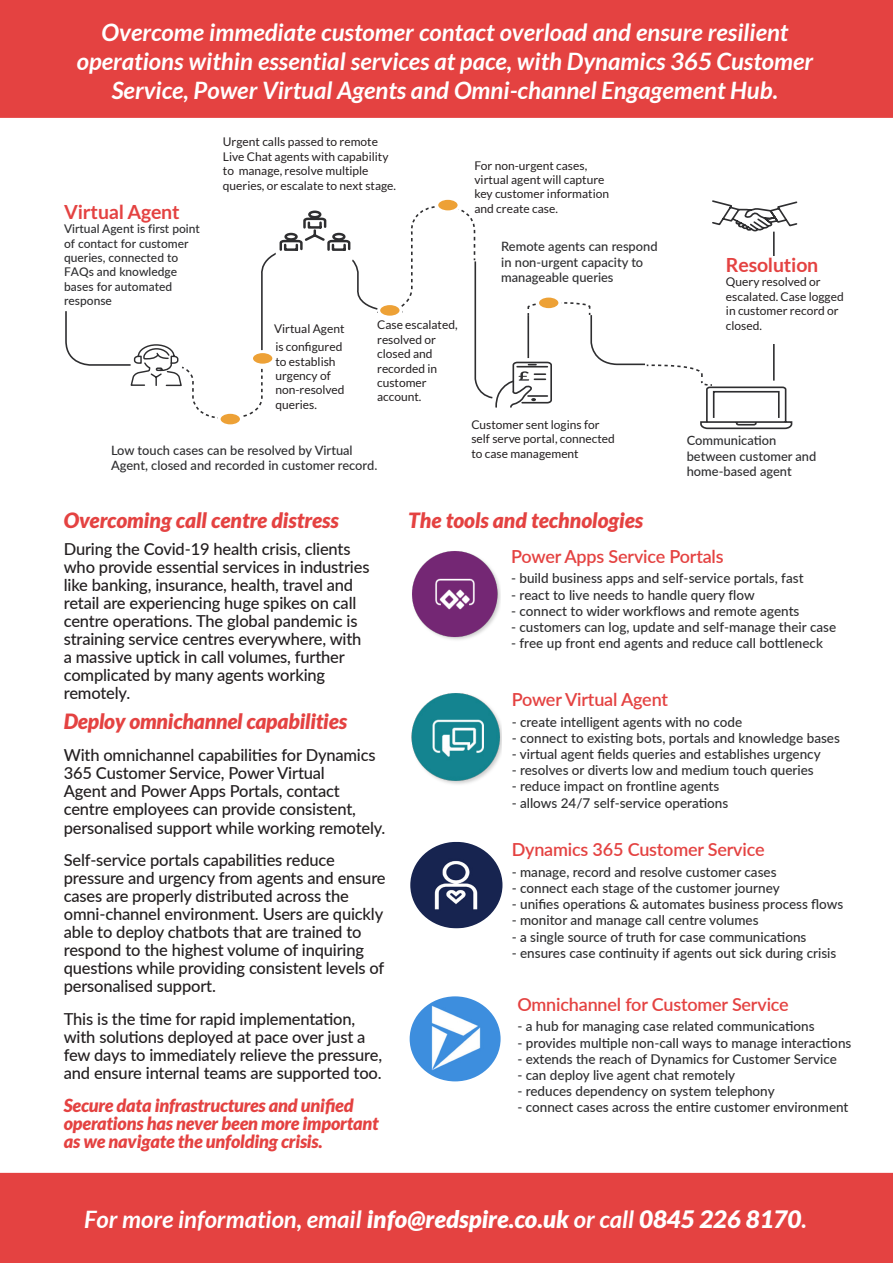
<style>
.page{position:relative;width:893px;height:1263px;background:#fff}
.page>*{position:absolute;margin:0;border:0;box-sizing:border-box;transform-origin:0 0}
.t1{font:italic 700 24px/28.8px "Lato";color:#fff;text-align:center}
.t2{font:italic 900 21px "Lato";color:#e44241}
.BODY_COPY{font:700 19.5px "Lato";letter-spacing:-.01em;color:#e44241}
.t3{font:italic 900 18px/18px "Lato";letter-spacing:-.01em;color:#e44241}
.BODY_COPY-2{font:600 18px "Lato";letter-spacing:-.01em;color:#e44241}
.t4{font:500 16.5px/18px "Lato";letter-spacing:-.01em;color:#231f20}
.BODY_COPY-3{font:500 13.5px "Lato";color:#2e2e30}
.BODY_COPY-4{font:500 12.9px/15.5px "Lato";color:#2e2e30}
.t5{font:12px/14.4px "Lato";color:#231f20}
.BODY_COPY-5{font:500 12px/14.4px "Lato";color:#2e2e30}
.s1{font-style:inherit}
.s2{font-weight:900}
</style>
<div class="page">
<img style="left:412px;top:551px;width:89px;height:89px">
<img style="left:410px;top:842px;width:92px;height:86px">
<img style="left:410px;top:996px;width:91px;height:85px">
<img style="left:411px;top:693px;width:90px;height:91px">
<div style="left:0;top:0;width:893px;height:118px;background:#e44241"></div>
<div style="left:0;top:1173px;width:893px;height:90px;background:#e44241"></div>
<svg style="left:65px;top:200px;width:733px;height:230px"></svg>
<div style="left:223px;top:143px;width:184px;height:62px;background:#fff"></div>
<div style="left:377px;top:320px;width:85px;height:100px;background:#fff"></div>
<div style="left:437px;top:198px;width:22px;height:14px;background:#eda136;border-radius:50%"></div>
<div style="left:435px;top:197px;width:26px;height:16px;border:3px solid #fff;border-radius:50%"></div>
<div style="left:474px;top:160px;width:138px;height:62px;background:#fff"></div>
<div style="left:471px;top:419px;width:158px;height:54px;background:#fff"></div>
<div style="left:537px;top:296px;width:23px;height:14px;background:#eda136;border-radius:50%"></div>
<div style="left:536px;top:295px;width:25px;height:16px;border:3px solid #fff;border-radius:50%"></div>
<div style="left:726px;top:256px;width:130px;height:88px;background:#fff"></div>
<p class="t1" style="left:77px;top:19px;width:738px">Overcome immediate <span class="s1">customer contact overload and ensure resilient </span>operations <span class="s1">within</span> essential services <span class="s1">at pace,</span> with Dynamics 365 Customer<br>Service, Power Virtual Agents and Omni-channel Engagement Hub.</p>
<p class="BODY_COPY" style="left:64px;top:200px;width:117px">Virtual Agent</p>
<p class="BODY_COPY-5" style="left:64px;top:221px;width:137px">Virtual Agent is first point of contact for customer queries, connected to<br>FAQs and knowledge bases for automated response</p>
<p class="t5" style="left:223px;top:135px;width:175px">Urgent calls passed to remote<br>Live Chat agents with capability to manage, resolve multiple queries, or escalate to next stage.</p>
<p class="t5" style="left:274px;top:319px;width:72px;line-height:18.3px">Virtual Agent is configured</p>
<p class="t5" style="left:275px;top:354px;width:62px">to establish urgency of</p>
<p class="t5" style="left:275px;top:383px;width:71px">non-resolved queries.</p>
<p class="t5" style="left:377px;top:318px;width:82px">Case escalated, resolved or closed and recorded in customer account.</p>
<p class="BODY_COPY-4" style="left:111px;top:442px;width:268px">Low touch cases can be resolved by Virtual<br>Agent, closed and recorded in customer record.</p>
<p class="t5" style="left:474px;top:158px;width:136px">For non-urgent cases, virtual agent will capture key customer information and create case.</p>
<p class="BODY_COPY-4" style="left:501px;top:238px;width:158px">Remote agents can respond in non-urgent capacity to manageable queries</p>
<p class="t5" style="left:471px;top:417px;width:145px">Customer sent logins for self serve portal, connected to case management</p>
<p class="BODY_COPY" style="left:726px;top:254px;width:94px">Resolution</p>
<p class="t5" style="left:726px;top:275px;width:119px">Query resolved or escalated. Case logged in customer record or closed.</p>
<p class="BODY_COPY-4" style="left:687px;top:432px;width:131px">Communication between customer and home-based agent</p>
<p class="t2" style="left:64px;top:508px;width:276px">Overcoming call centre distress</p>
<p class="t4" style="left:64px;top:539px;width:288px">During the Covid-19 health crisis, clients</p>
<p class="t4" style="left:64px;top:557px;width:307px">who provide essential services in industries like banking, insurance, health, travel and retail are experiencing huge spikes on call centre operations. The global pandemic is straining service centres everywhere, with a massive uptick in call volumes, further complicated by many agents working remotely.</p>
<p class="t2" style="left:64px;top:709px;width:285px">Deploy omnichannel capabilities</p>
<p class="t4" style="left:64px;top:746px;width:323px">With omnichannel capabilities for Dynamics 365 Customer Service, Power Virtual<br>Agent and Power Apps Portals, contact centre employees can provide consistent, personalised support while working remotely.</p>
<p class="t4" style="left:64px;top:851px;width:323px">Self-service portals capabilities reduce pressure and urgency from agents and ensure cases are properly distributed across the omni-channel environment. Users are quickly able to deploy chatbots that are trained to respond to the highest volume of inquiring questions while providing consistent levels of personalised support.</p>
<p class="t4" style="left:64px;top:1009px;width:320px">This is the time for rapid implementation, with solutions deployed at pace over just a few days to immediately relieve the pressure, and ensure internal teams are supported too.</p>
<p class="t3" style="left:64px;top:1097px;width:316px">Secure data infrastructures and unified operations has never been more important as we navigate the unfolding crisis.</p>
<p class="t2" style="left:408px;top:508px;width:237px">The tools and technologies</p>
<p class="BODY_COPY-2" style="left:511px;top:543px;width:214px">Power Apps Service Portals</p>
<p class="BODY_COPY-3" style="left:511px;top:569px;width:294px">- build business apps and self-service portals, fast</p>
<p class="BODY_COPY-3" style="left:511px;top:585px;width:245px">- react to live needs to handle query flow</p>
<p class="BODY_COPY-3" style="left:511px;top:601px;width:290px">- connect to wider workflows and remote agents</p>
<p class="BODY_COPY-3" style="left:511px;top:617px;width:327px">- customers can log, update and self-manage their case</p>
<p class="BODY_COPY-3" style="left:511px;top:633px;width:313px">- free up front end agents and reduce call bottleneck</p>
<p class="BODY_COPY-2" style="left:512px;top:686px;width:158px">Power Virtual Agent</p>
<p class="BODY_COPY-3" style="left:512px;top:712px;width:232px">- create intelligent agents with no code</p>
<p class="BODY_COPY-3" style="left:512px;top:728px;width:330px">- connect to existing bots, portals and knowledge bases</p>
<p class="BODY_COPY-3" style="left:512px;top:744px;width:311px">- virtual agent fields queries and establishes urgency</p>
<p class="BODY_COPY-3" style="left:512px;top:760px;width:304px">- resolves or diverts low and medium touch queries</p>
<p class="BODY_COPY-3" style="left:512px;top:777px;width:209px">- reduce impact on frontline agents</p>
<p class="BODY_COPY-3" style="left:512px;top:793px;width:218px">- allows 24/7 self-service operations</p>
<p class="BODY_COPY-2" style="left:512px;top:837px;width:254px">Dynamics 365 Customer Service</p>
<p class="BODY_COPY-3" style="left:512px;top:862px;width:266px">- manage, record and resolve customer cases</p>
<p class="BODY_COPY-3" style="left:512px;top:878px;width:269px">- connect each stage of the customer journey</p>
<p class="BODY_COPY-3" style="left:512px;top:894px;width:333px">- unifies operations &amp; automates business process flows</p>
<p class="BODY_COPY-3" style="left:512px;top:911px;width:248px">- monitor and manage call centre volumes</p>
<p class="BODY_COPY-3" style="left:512px;top:927px;width:296px">- a single source of truth for case communications</p>
<p class="BODY_COPY-3" style="left:512px;top:943px;width:326px">- ensures case continuity if agents out sick during crisis</p>
<p class="BODY_COPY-2" style="left:517px;top:991px;width:273px">Omnichannel for Customer Service</p>
<p class="BODY_COPY-3" style="left:517px;top:1017px;width:299px">- a hub for managing case related communications</p>
<p class="BODY_COPY-3" style="left:517px;top:1033px;width:336px">- provides multiple non-call ways to manage interactions</p>
<p class="BODY_COPY-3" style="left:517px;top:1049px;width:321px">- extends the reach of Dynamics for Customer Service</p>
<p class="BODY_COPY-3" style="left:517px;top:1065px;width:219px">- can deploy live agent chat remotely</p>
<p class="BODY_COPY-3" style="left:517px;top:1081px;width:259px">- reduces dependency on system telephony</p>
<p class="BODY_COPY-3" style="left:517px;top:1098px;width:333px">- connect cases across the entire customer environment</p>
<p class="t1" style="left:84px;top:1205px;width:724px">For more information, email <span class="s2">info@redspire.co.uk</span> or call <span class="s2">0845 226 8170</span>.</p>
</div>
